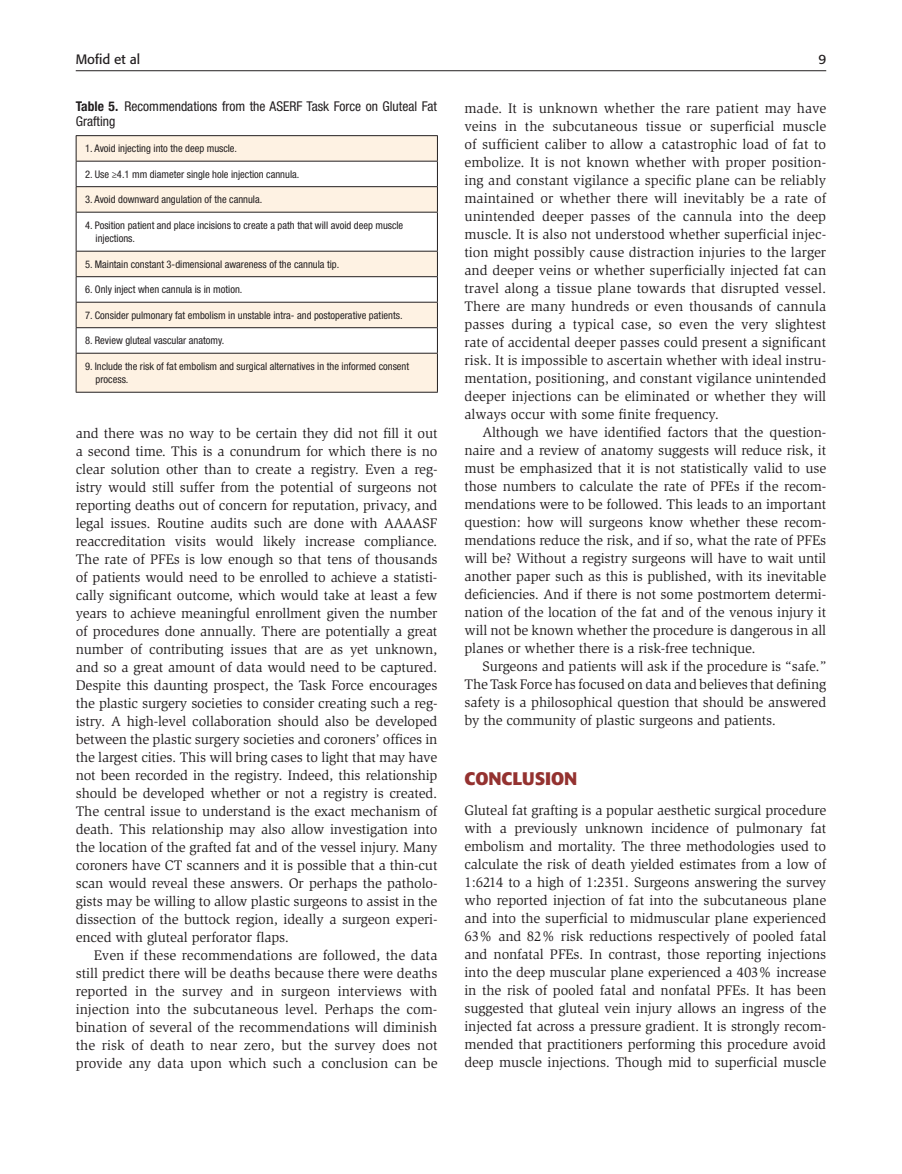
<style>
.page{position:relative;width:902px;height:1174px;background:#fff}
.page>*{position:absolute;margin:0;border:0;box-sizing:border-box;transform-origin:0 0}
.t1{font:700 18px "Formata";color:#943230}
.t2{font:14.25px/18px "Slimbach";letter-spacing:-.01em;color:#231f20;text-align:justify}
.t3{font:condensed 13.5px/15px "Helvetica Neue LT Std";color:#231f20}
.t4{font:13.5px "Formata";color:#231f20}
.t5{font:condensed 10.5px/13.5px "Helvetica Neue LT Std";color:#231f20}
.s1{font-weight:700}
</style>
<div class="page">
<hr style="left:76px;top:70px;width:750px;height:1px;background:#231f20">
<svg style="left:77px;top:136px;width:360px;height:256px;fill:#fef2e3"></svg>
<hr style="left:76px;top:135px;width:362px;height:1px;background:#231f20">
<hr style="left:76px;top:161px;width:362px;height:1px;background:#231f20">
<hr style="left:76px;top:186px;width:362px;height:1px;background:#231f20">
<svg style="left:76px;top:136px;width:1px;height:76px"></svg>
<svg style="left:437px;top:136px;width:1px;height:76px"></svg>
<hr style="left:76px;top:212px;width:362px;height:1px;background:#231f20">
<hr style="left:76px;top:212px;width:1px;height:39px;background:#231f20">
<hr style="left:437px;top:212px;width:1px;height:39px;background:#231f20">
<hr style="left:76px;top:251px;width:362px;height:1px;background:#231f20">
<hr style="left:76px;top:276px;width:362px;height:1px;background:#231f20">
<hr style="left:76px;top:302px;width:362px;height:1px;background:#231f20">
<hr style="left:76px;top:327px;width:362px;height:1px;background:#231f20">
<svg style="left:76px;top:251px;width:1px;height:102px"></svg>
<svg style="left:437px;top:251px;width:1px;height:102px"></svg>
<hr style="left:76px;top:353px;width:362px;height:1px;background:#231f20">
<hr style="left:76px;top:353px;width:1px;height:39px;background:#231f20">
<hr style="left:437px;top:353px;width:1px;height:39px;background:#231f20">
<hr style="left:76px;top:392px;width:362px;height:1px;background:#231f20">
<p class="t4" style="left:76px;top:51px;width:66px">Mofid et al</p>
<p class="t4" style="left:818px;top:51px;width:9px">9</p>
<p class="t3" style="left:76px;top:99px;width:363px"><span class="s1">Table 5.</span> Recommendations from the ASERF Task Force on Gluteal Fat<br>Grafting</p>
<p class="t5" style="left:85px;top:142px;width:153px">1. Avoid injecting into the deep muscle.</p>
<p class="t5" style="left:85px;top:167px;width:216px">2. Use ≥4.1 mm diameter single hole injection cannula.</p>
<p class="t5" style="left:85px;top:193px;width:179px">3. Avoid downward angulation of the cannula.</p>
<p class="t5" style="left:96px;top:218px;width:309px;text-indent:-10px">4. Position patient and place incisions to create a path that will avoid deep muscle injections.</p>
<p class="t5" style="left:85px;top:257px;width:256px">5. Maintain constant 3-dimensional awareness of the cannula tip.</p>
<p class="t5" style="left:85px;top:283px;width:159px">6. Only inject when cannula is in motion.</p>
<p class="t5" style="left:85px;top:308px;width:319px">7. Consider pulmonary fat embolism in unstable intra- and postoperative patients.</p>
<p class="t5" style="left:85px;top:334px;width:141px">8. Review gluteal vascular anatomy.</p>
<p class="t5" style="left:96px;top:359px;width:315px;text-indent:-10px">9. Include the risk of fat embolism and surgical alternatives in the informed consent process.</p>
<p class="t2" style="left:76px;top:424px;width:363px">and there was no way to be certain they did not fill it out a second time. This is a conundrum for which there is no clear solution other than to create a registry. Even a reg&shy;istry would still suffer from the potential of surgeons not reporting deaths out of concern for reputation, privacy, and legal issues. Routine audits such are done with AAAASF reaccreditation visits would likely increase compliance.<br>The rate of PFEs is low enough so that tens of thousands of patients would need to be enrolled to achieve a statisti&shy;cally significant outcome, which would take at least a few years to achieve meaningful enrollment given the number of procedures done annually. There are potentially a great number of contributing issues that are as yet unknown, and so a great amount of data would need to be captured.<br>Despite this daunting prospect, the Task Force encourages the plastic surgery societies to consider creating such a reg&shy;istry. A high-level collaboration should also be developed between the plastic surgery societies and coroners’ offices in the largest cities. This will bring cases to light that may have not been recorded in the registry. Indeed, this relationship should be developed whether or not a registry is created.<br>The central issue to understand is the exact mechanism of death. This relationship may also allow investigation into the location of the grafted fat and of the vessel injury. Many coroners have CT scanners and it is possible that a thin-cut scan would reveal these answers. Or perhaps the patholo&shy;gists may be willing to allow plastic surgeons to assist in the dissection of the buttock region, ideally a surgeon experi&shy;enced with gluteal perforator flaps.</p>
<p class="t2" style="left:76px;top:946px;width:363px;text-indent:18px">Even if these recommendations are followed, the data still predict there will be deaths because there were deaths reported in the survey and in surgeon interviews with injection into the subcutaneous level. Perhaps the com&shy;bination of several of the recommendations will diminish the risk of death to near zero, but the survey does not provide any data upon which such a conclusion can be</p>
<p class="t2" style="left:464px;top:99px;width:363px">made. It is unknown whether the rare patient may have veins in the subcutaneous tissue or superficial muscle of sufficient caliber to allow a catastrophic load of fat to embolize. It is not known whether with proper position&shy;ing and constant vigilance a specific plane can be reliably maintained or whether there will inevitably be a rate of unintended deeper passes of the cannula into the deep muscle. It is also not understood whether superficial injec&shy;tion might possibly cause distraction injuries to the larger and deeper veins or whether superficially injected fat can travel along a tissue plane towards that disrupted vessel.<br>There are many hundreds or even thousands of cannula passes during a typical case, so even the very slightest rate of accidental deeper passes could present a significant risk. It is impossible to ascertain whether with ideal instru&shy;mentation, positioning, and constant vigilance unintended deeper injections can be eliminated or whether they will always occur with some finite frequency.</p>
<p class="t2" style="left:464px;top:423px;width:363px;text-indent:18px">Although we have identified factors that the question&shy;naire and a review of anatomy suggests will reduce risk, it must be emphasized that it is not statistically valid to use those numbers to calculate the rate of PFEs if the recom&shy;mendations were to be followed. This leads to an important question: how will surgeons know whether these recom&shy;mendations reduce the risk, and if so, what the rate of PFEs will be? Without a registry surgeons will have to wait until another paper such as this is published, with its inevitable deficiencies. And if there is not some postmortem determi&shy;nation of the location of the fat and of the venous injury it will not be known whether the procedure is dangerous in all planes or whether there is a risk-free technique.</p>
<p class="t2" style="left:464px;top:657px;width:363px;text-indent:18px">Surgeons and patients will ask if the procedure is “safe.” The Task Force has focused on data and believes that defining safety is a philosophical question that should be answered by the community of plastic surgeons and patients.</p>
<p class="t1" style="left:464px;top:767px;width:114px">CONCLUSION</p>
<p class="t2" style="left:464px;top:801px;width:363px">Gluteal fat grafting is a popular aesthetic surgical procedure with a previously unknown incidence of pulmonary fat embolism and mortality. The three methodologies used to calculate the risk of death yielded estimates from a low of 1:6214 to a high of 1:2351. Surgeons answering the survey who reported injection of fat into the subcutaneous plane and into the superficial to midmuscular plane experienced 63% and 82% risk reductions respectively of pooled fatal and nonfatal PFEs. In contrast, those reporting injections into the deep muscular plane experienced a 403% increase in the risk of pooled fatal and nonfatal PFEs. It has been suggested that gluteal vein injury allows an ingress of the injected fat across a pressure gradient. It is strongly recom&shy;mended that practitioners performing this procedure avoid deep muscle injections. Though mid to superficial muscle</p>
</div>
